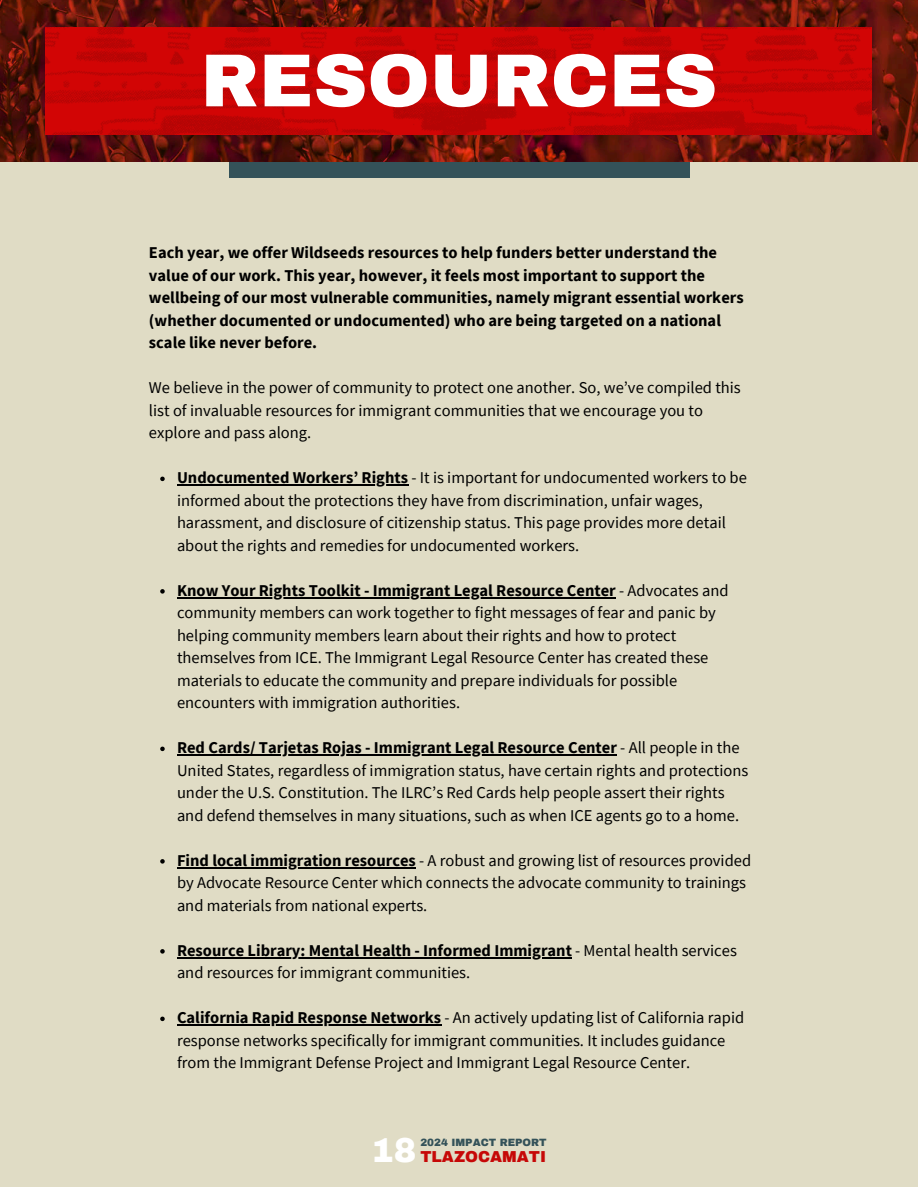
<style>
.page{position:relative;width:918px;height:1188px;background:#fff}
.page>*{position:absolute;margin:0;border:0;box-sizing:border-box;transform-origin:0 0}
.t1{font:900 75px "Archivo";color:#fff}
.t2{font:900 33.9px "Archivo";color:#fff}
.t3{font:16.5px/22.5px "Source Sans Pro";color:#000}
.t4{font:700 16.5px/22.5px "Source Sans Pro";color:#000}
.t5{font:900 15.45px "Archivo";color:#c60807}
.t6{font:900 10.35px "Archivo";color:#345259}
.s1{font-weight:700}
.s2{font-weight:400}
</style>
<div class="page">
<div style="left:0;top:0;width:918px;height:1187px;background:#e0dcc5"></div>
<img style="left:0;top:0;width:918px;height:162px">
<img style="left:46px;top:27px;width:826px;height:108px">
<svg style="left:160px;top:477px;width:5px;height:4px"></svg>
<hr style="left:177px;top:484px;width:231px;height:2px;background:#000">
<svg style="left:160px;top:589px;width:5px;height:5px"></svg>
<hr style="left:177px;top:597px;width:196px;height:1px;background:#000">
<hr style="left:373px;top:597px;width:243px;height:1px;background:#000">
<svg style="left:160px;top:747px;width:5px;height:4px"></svg>
<hr style="left:177px;top:754px;width:440px;height:2px;background:#000">
<svg style="left:160px;top:859px;width:5px;height:5px"></svg>
<hr style="left:177px;top:867px;width:239px;height:1px;background:#000">
<svg style="left:160px;top:949px;width:5px;height:5px"></svg>
<hr style="left:177px;top:957px;width:395px;height:1px;background:#000">
<svg style="left:160px;top:1017px;width:5px;height:4px"></svg>
<hr style="left:177px;top:1024px;width:264px;height:2px;background:#000">
<div style="left:229px;top:162px;width:460px;height:15px;background:#345259"></div>
<p class="t1" style="left:201px;top:40px;width:518px">RESOURCES</p>
<p class="t4" style="left:149px;top:241px;width:596px">Each year, we offer Wildseeds resources to help funders better understand the value of our work. This year, however, it feels most important to support the wellbeing of our most vulnerable communities, namely migrant essential workers (whether documented or undocumented) who are being targeted on a national scale like never before.</p>
<h1 class="t3" style="left:149px;top:376px;width:593px">We believe in the power of community to protect one another. So, we’ve compiled this list of invaluable resources for immigrant communities that we encourage you to explore and pass along.</h1>
<h3 class="t3" style="left:177px;top:466px;width:571px"><span class="s1">Undocumented Workers’ Rights</span> - It is important for undocumented workers to be informed about the protections they have from discrimination, unfair wages, harassment, and disclosure of citizenship status. This page provides more detail about the rights and remedies for undocumented workers.</h3>
<h4 class="t4" style="left:177px;top:579px;width:553px">Know Your Rights Toolkit - Immigrant Legal Resource Center <span class="s2">- Advocates and</span></h4>
<p class="t3" style="left:177px;top:601px;width:540px">community members can work together to fight messages of fear and panic by helping community members learn about their rights and how to protect themselves from ICE. The Immigrant Legal Resource Center has created these materials to educate the community and prepare individuals for possible encounters with immigration authorities.</p>
<p class="t4" style="left:177px;top:736px;width:564px">Red Cards/ Tarjetas Rojas - Immigrant Legal Resource Center <span class="s2">- All people in the</span></p>
<p class="t3" style="left:177px;top:759px;width:573px">United States, regardless of immigration status, have certain rights and protections under the U.S. Constitution. The ILRC’s Red Cards help people assert their rights and defend themselves in many situations, such as when ICE agents go to a home.</p>
<p class="t3" style="left:177px;top:849px;width:576px"><span class="s1">Find local immigration resources</span> - A robust and growing list of resources provided</p>
<p class="t3" style="left:177px;top:871px;width:571px">by Advocate Resource Center which connects the advocate community to trainings and materials from national experts.</p>
<p class="t4" style="left:177px;top:939px;width:561px">Resource Library: Mental Health - Informed Immigrant <span class="s2">- Mental health services</span></p>
<p class="t3" style="left:177px;top:961px;width:295px">and resources for immigrant communities.</p>
<p class="t3" style="left:177px;top:1006px;width:569px"><span class="s1">California Rapid Response Networks</span> - An actively updating list of California rapid</p>
<p class="t3" style="left:177px;top:1029px;width:550px">response networks specifically for immigrant communities. It includes guidance from the Immigrant Defense Project and Immigrant Legal Resource Center.</p>
<p class="t2" style="left:371px;top:1132px;width:47px">18</p>
<p class="t6" style="left:420px;top:1137px;width:128px">2024 IMPACT REPORT</p>
<p class="t5" style="left:420px;top:1149px;width:127px">TLAZOCAMATI</p>
</div>
